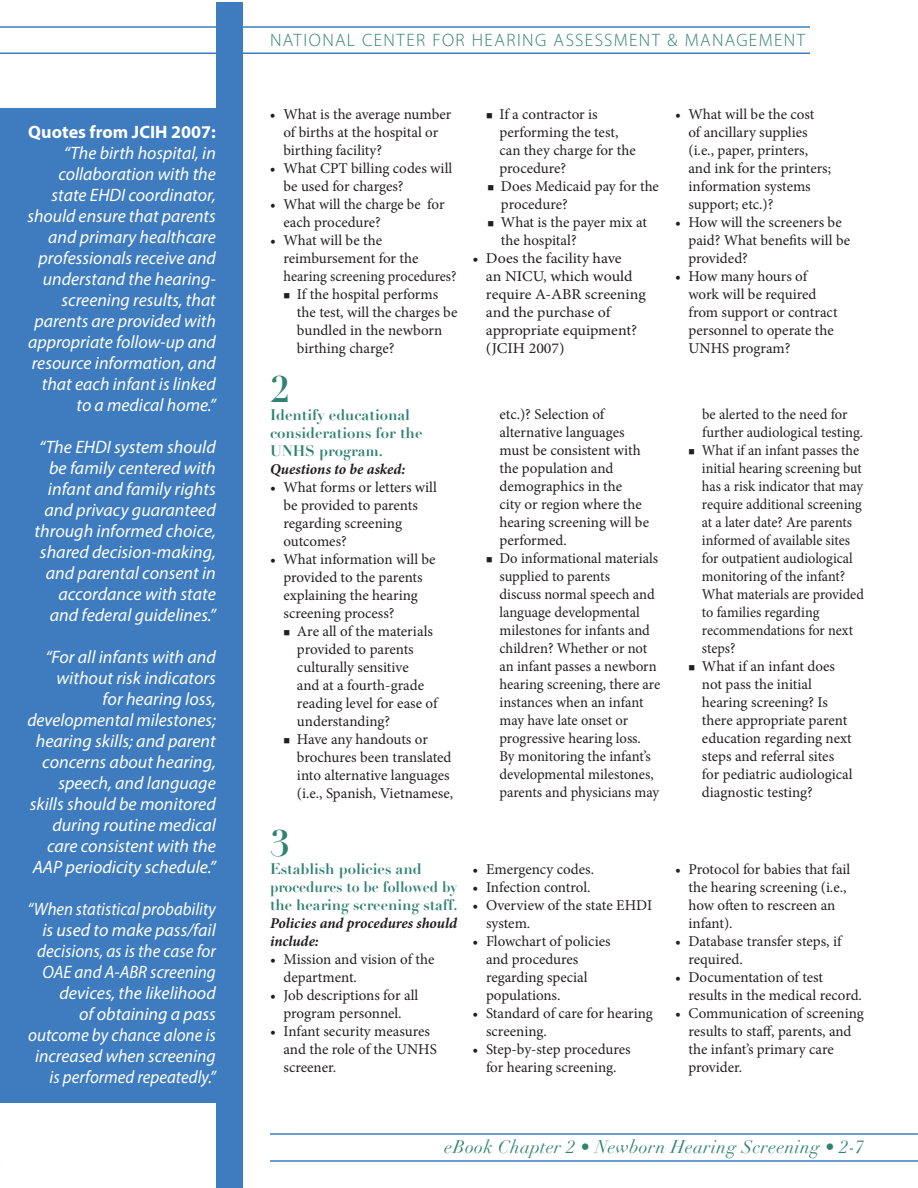
<style>
.page{position:relative;width:918px;height:1188px;background:#fff}
.page>*{position:absolute;margin:0;border:0;box-sizing:border-box;transform-origin:0 0}
.t1{font:700 36px "Didot";color:#318273}
.t2{font:italic 18px/21px "Myriad Pro";color:#fff;text-align:right}
.t3{font:italic 18px/21px "Myriad Pro";color:#fff;text-align:right;scale:.93 1}
.t4{font:300 18px "Myriad Pro";letter-spacing:.075em;color:#318273}
.t5{font:italic 18px "Didot";letter-spacing:.02em;color:#318273}
.t6{font:700 18px "Myriad Pro";color:#fff}
.t7{font:15px/18px "Minion Pro";color:#231f20}
.t8{font:15px/18px "Minion Pro";color:#231f20;scale:.95 1}
.t9{font:700 15px/18px "Didot";color:#318273}
.t10{font:15px/18px "Minion Pro";color:#231f20;scale:1.06 1}
.t11{font:italic 700 15px/18px "Minion Pro";letter-spacing:-.005em;color:#231f20}
</style>
<div class="page">
<hr style="left:0;top:26px;width:810px;height:2px;background:#3e7cbf">
<hr style="left:0;top:52px;width:810px;height:2px;background:#3e7cbf">
<hr style="left:270px;top:1133px;width:648px;height:2px;background:#3e7cbf">
<hr style="left:270px;top:1160px;width:648px;height:2px;background:#3e7cbf">
<div style="left:216px;top:2px;width:27px;height:1186px;background:#3e7cbf"></div>
<div style="left:0;top:108px;width:226px;height:994px;background:#3e7cbf"></div>
<p class="t6" style="left:28px;top:120px;width:189px">Quotes from JCIH 2007:</p>
<p class="t2" style="left:27px;top:142px;width:190px">“The birth hospital, in collaboration with the state EHDI coordinator, should ensure that parents and primary healthcare professionals receive and understand the hearing&shy;screening results, that parents are provided with appropriate follow-up and resource information, and that each infant is linked to a medical home.”</p>
<p class="t2" style="left:35px;top:436px;width:183px">“The EHDI system should be family centered with infant and family rights and privacy guaranteed through informed choice, shared decision-making, and parental consent in accordance with state and federal guidelines.”</p>
<p class="t2" style="left:27px;top:646px;width:190px">“For all infants with and without risk indicators<br>for hearing loss, developmental milestones; hearing skills; and parent concerns about hearing, speech, and language skills should be monitored during routine medical care consistent with the<br>AAP periodicity schedule.”</p>
<p class="t3" style="left:27px;top:898px;width:204px">“When statistical probability is used to make pass/fail decisions, as is the case for<br>OAE and A-ABR screening devices, the likelihood<br>of obtaining a pass outcome by chance alone is increased when screening is performed repeatedly.”</p>
<p class="t4" style="left:270px;top:30px;width:537px">NATIONAL CENTER FOR HEARING ASSESSMENT &amp; MANAGEMENT</p>
<p class="t7" style="left:283px;top:105px;width:169px;text-indent:-14px">• What is the average number of births at the hospital or birthing facility?</p>
<p class="t7" style="left:283px;top:159px;width:170px;text-indent:-14px">• What CPT billing codes will be used for charges?</p>
<p class="t7" style="left:284px;top:195px;width:163px;text-indent:-14px">• What will the charge be for each procedure?</p>
<p class="t7" style="left:283px;top:231px;width:175px;text-indent:-13px">• What will be the reimbursement for the hearing screening procedures?</p>
<p class="t7" style="left:297px;top:285px;width:162px;text-indent:-13px">■ If the hospital performs the test, will the charges be bundled in the newborn birthing charge?</p>
<h1 class="t1" style="left:270px;top:367px;width:22px">2</h1>
<p class="t9" style="left:270px;top:406px;width:154px">Identify educational considerations for the<br>UNHS program.</p>
<p class="t11" style="left:270px;top:460px;width:137px">Questions to be asked:</p>
<p class="t7" style="left:284px;top:479px;width:155px;text-indent:-14px">• What forms or letters will be provided to parents regarding screening outcomes?</p>
<p class="t7" style="left:284px;top:551px;width:154px;text-indent:-14px">• What information will be provided to the parents explaining the hearing screening process?</p>
<p class="t7" style="left:297px;top:623px;width:142px;text-indent:-13px">■ Are all of the materials provided to parents culturally sensitive<br>and at a fourth-grade reading level for ease of understanding?</p>
<p class="t7" style="left:297px;top:731px;width:158px;text-indent:-13px">■ Have any handouts or brochures been translated into alternative languages (i.e., Spanish, Vietnamese,</p>
<h1 class="t1" style="left:270px;top:820px;width:22px">3</h1>
<p class="t9" style="left:270px;top:860px;width:189px">Establish policies and procedures to be followed by the hearing screening staff.</p>
<p class="t11" style="left:270px;top:914px;width:189px">Policies and procedures should include:</p>
<p class="t7" style="left:284px;top:950px;width:153px;text-indent:-14px">• Mission and vision of the department.</p>
<p class="t7" style="left:270px;top:986px;width:150px;text-align:center">• Job descriptions for all program personnel.</p>
<p class="t7" style="left:284px;top:1022px;width:155px;text-indent:-14px">• Infant security measures and the role of the UNHS screener.</p>
<p class="t7" style="left:499px;top:105px;width:138px;text-indent:-13px">■ If a contractor is performing the test, can they charge for the procedure?</p>
<p class="t7" style="left:501px;top:177px;width:160px;text-indent:-13px">■ Does Medicaid pay for the procedure?</p>
<p class="t7" style="left:501px;top:213px;width:147px;text-indent:-13px">■ What is the payer mix at the hospital?</p>
<p class="t10" style="left:486px;top:249px;width:152px;text-indent:-13px">• Does the facility have<br>an NICU, which would require A-ABR screening and the purchase of appropriate equipment? (JCIH 2007)</p>
<p class="t7" style="left:500px;top:406px;width:151px">etc.)? Selection of alternative languages must be consistent with the population and demographics in the<br>city or region where the hearing screening will be performed.</p>
<p class="t7" style="left:500px;top:550px;width:162px;text-indent:-14px">■ Do informational materials supplied to parents<br>discuss normal speech and language developmental milestones for infants and children? Whether or not an infant passes a newborn hearing screening, there are instances when an infant may have late onset or progressive hearing loss.<br>By monitoring the infant’s developmental milestones, parents and physicians may</p>
<p class="t7" style="left:472px;top:860px;width:123px">• Emergency codes.</p>
<p class="t7" style="left:472px;top:878px;width:119px">• Infection control.</p>
<p class="t7" style="left:486px;top:896px;width:168px;text-indent:-14px">• Overview of the state EHDI system.</p>
<p class="t7" style="left:486px;top:932px;width:126px;text-indent:-14px">• Flowchart of policies and procedures regarding special populations.</p>
<p class="t7" style="left:486px;top:1004px;width:168px;text-indent:-14px">• Standard of care for hearing screening.</p>
<p class="t7" style="left:472px;top:1040px;width:160px;text-align:center">• Step-by-step procedures for hearing screening.</p>
<p class="t7" style="left:688px;top:105px;width:144px;text-indent:-14px">• What will be the cost<br>of ancillary supplies (i.e., paper, printers, and ink for the printers; information systems support; etc.)?</p>
<p class="t7" style="left:688px;top:213px;width:163px;text-indent:-14px">• How will the screeners be paid? What benefits will be provided?</p>
<p class="t7" style="left:688px;top:267px;width:151px;text-indent:-14px">• How many hours of work will be required from support or contract personnel to operate the<br>UNHS program?</p>
<p class="t7" style="left:702px;top:406px;width:163px">be alerted to the need for further audiological testing.</p>
<p class="t8" style="left:702px;top:442px;width:172px;text-indent:-13px">■ What if an infant passes the initial hearing screening but has a risk indicator that may require additional screening at a later date? Are parents informed of available sites for outpatient audiological monitoring of the infant?<br>What materials are provided to families regarding recommendations for next steps?</p>
<p class="t7" style="left:702px;top:658px;width:152px;text-indent:-13px">■ What if an infant does not pass the initial hearing screening? Is there appropriate parent education regarding next steps and referral sites for pediatric audiological diagnostic testing?</p>
<p class="t7" style="left:688px;top:860px;width:163px;text-indent:-14px">• Protocol for babies that fail the hearing screening (i.e., how often to rescreen an infant).</p>
<p class="t7" style="left:688px;top:932px;width:155px;text-indent:-14px">• Database transfer steps, if required.</p>
<p class="t7" style="left:688px;top:968px;width:175px;text-indent:-14px">• Documentation of test results in the medical record.</p>
<p class="t7" style="left:688px;top:1004px;width:177px;text-indent:-14px">• Communication of screening results to staff, parents, and the infant’s primary care provider.</p>
<p class="t5" style="left:444px;top:1136px;width:421px">eBook Chapter 2 • Newborn Hearing Screening • 2-7</p>
</div>
